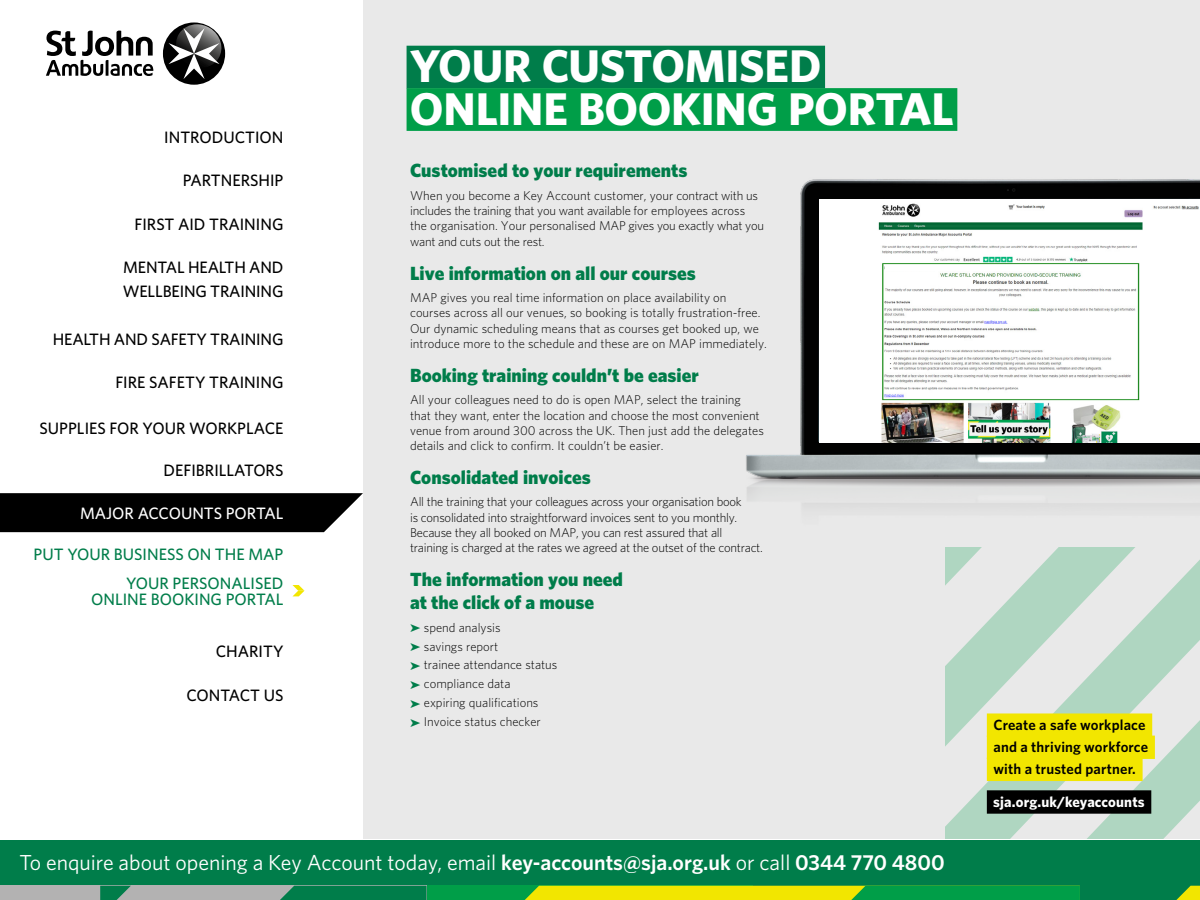
<style>
.page{position:relative;width:1200px;height:900px;background:#fff}
.page>*{position:absolute;margin:0;border:0;box-sizing:border-box;transform-origin:0 0}
.t1{font:700 45.9px/42.5px "Whitney";letter-spacing:-.005em;color:#fff}
.t2{font:21.75px "Whitney";color:#fff}
.t3{font:900 19.2px/23px "Whitney";color:#007d4a}
.t4{font:500 16.5px/23.4px "Whitney";color:#000}
.t5{font:500 16.5px/28.2px "Whitney";color:#007d4a;text-align:right}
.t6{font:500 16.5px "Whitney";color:#fff}
.t7{font:600 14.7px/22px "Whitney";letter-spacing:.01em;color:#000}
.t8{font:700 14.7px "Whitney";letter-spacing:.01em;color:#fff}
.t9{font:300 12.75px/15.3px "Whitney";color:#000}
.t10{font:300 12.75px/15.3px "Whitney";letter-spacing:-.02em;color:#000}
.s1{color:#007d4a}
.s2{font-weight:600}
</style>
<div class="page">
<div style="left:0;top:840px;width:1200px;height:60px;background:#007d4a"></div>
<div style="left:427px;top:886px;width:326px;height:14px;background:#009e48"></div>
<svg style="left:525px;top:886px;width:675px;height:14px"></svg>
<div style="left:100px;top:886px;width:327px;height:14px;background:#b3b2b2"></div>
<div style="left:0;top:886px;width:101px;height:14px;background:#b3b2b2"></div>
<svg style="left:100px;top:886px;width:31px;height:14px"></svg>
<div style="left:280px;top:886px;width:147px;height:14px;background:#007d4a"></div>
<svg style="left:292px;top:585px;width:12px;height:11px"></svg>
<div style="left:363px;top:0;width:837px;height:838px;background:#e9e9e9"></div>
<div style="left:407px;top:46px;width:418px;height:42px;background:#007d4a"></div>
<div style="left:407px;top:88px;width:550px;height:43px;background:#009e48"></div>
<img style="left:745px;top:179px;width:455px;height:300px">
<img style="left:819px;top:200px;width:381px;height:243px">
<img style="left:1145px;top:205px;width:55px;height:5px">
<div style="left:885px;top:266px;width:54px;height:6px;background:#fff"></div>
<div style="left:163px;top:22px;width:62px;height:63px;background:#000;border-radius:50%"></div>
<svg style="left:169px;top:24px;width:56px;height:55px"></svg>
<svg style="left:46px;top:31px;width:107px;height:45px"></svg>
<svg style="left:0;top:493px;width:363px;height:39px;background:#0d0d0d"></svg>
<svg style="left:946px;top:787px;width:254px;height:51px;fill:#afd6c1"></svg>
<svg style="left:946px;top:626px;width:254px;height:161px;fill:#b2d6c1"></svg>
<svg style="left:946px;top:548px;width:254px;height:78px"></svg>
<div style="left:987px;top:713px;width:165px;height:24px;background:#f2e600"></div>
<div style="left:987px;top:736px;width:168px;height:23px;background:#f2e600"></div>
<div style="left:987px;top:758px;width:156px;height:23px;background:#f2e600"></div>
<div style="left:987px;top:790px;width:164px;height:24px;background:#000"></div>
<p class="t4" style="left:164px;top:125px;width:121px">INTRODUCTION</p>
<p class="t4" style="left:183px;top:169px;width:102px">PARTNERSHIP</p>
<p class="t4" style="left:135px;top:212px;width:150px">FIRST AID TRAINING</p>
<p class="t4" style="left:123px;top:256px;width:162px">MENTAL HEALTH AND<br>WELLBEING TRAINING</p>
<p class="t4" style="left:53px;top:327px;width:232px">HEALTH AND SAFETY TRAINING</p>
<p class="t4" style="left:115px;top:371px;width:170px">FIRE SAFETY TRAINING</p>
<p class="t4" style="left:39px;top:417px;width:246px">SUPPLIES FOR YOUR WORKPLACE</p>
<p class="t4" style="left:164px;top:458px;width:121px">DEFIBRILLATORS</p>
<p class="t6" style="left:80px;top:503px;width:205px">MAJOR ACCOUNTS PORTAL</p>
<p class="t5" style="left:34px;top:540px;width:251px">PUT YOUR BUSINESS ON THE MAP<br>YOUR PERSONALISED</p>
<p class="t5" style="left:91px;top:585px;width:194px">ONLINE BOOKING PORTAL</p>
<p class="t4" style="left:216px;top:639px;width:69px">CHARITY</p>
<p class="t4" style="left:186px;top:683px;width:99px">CONTACT US</p>
<h1 class="t1" style="left:410px;top:44px;width:545px">YOUR CUSTOMISED<br>ONLINE BOOKING PORTAL</h1>
<h3 class="t3" style="left:410px;top:159px;width:279px">Customised to your requirements</h3>
<p class="t10" style="left:410px;top:187px;width:355px">When you become a Key Account customer, your contract with us includes the training that you want available for employees across the organisation. Your personalised MAP gives you exactly what you want and cuts out the rest.</p>
<h3 class="t3" style="left:410px;top:261px;width:287px">Live information on all our courses</h3>
<p class="t9" style="left:410px;top:290px;width:358px">MAP gives you real time information on place availability on courses across all our venues, so booking is totally frustration-free.<br>Our dynamic scheduling means that as courses get booked up, we introduce more to the schedule and these are on MAP immediately.</p>
<h3 class="t3" style="left:410px;top:363px;width:290px">Booking training couldn’t be easier</h3>
<p class="t9" style="left:410px;top:392px;width:355px">All your colleagues need to do is open MAP, select the training that they want, enter the location and choose the most convenient venue from around 300 across the UK. Then just add the delegates details and click to confirm. It couldn’t be easier.</p>
<h3 class="t3" style="left:410px;top:465px;width:182px">Consolidated invoices</h3>
<p class="t10" style="left:410px;top:494px;width:354px">All the training that your colleagues across your organisation book<br>is consolidated into straightforward invoices sent to you monthly.<br>Because they all booked on MAP, you can rest assured that all training is charged at the rates we agreed at the outset of the contract.</p>
<h3 class="t3" style="left:410px;top:568px;width:214px">The information you need at the click of a mouse</h3>
<p class="t9" style="left:410px;top:617px;width:149px;line-height:18.9px"><span class="s1">➤</span> spend analysis<br><span class="s1">➤</span> savings report<br><span class="s1">➤</span> trainee attendance status <span class="s1">➤</span> compliance data<br><span class="s1">➤</span> expiring qualifications<br><span class="s1">➤</span> Invoice status checker</p>
<h2 class="t2" style="left:19px;top:848px;width:927px">To enquire about opening a Key Account today, email <span class="s2">key-accounts@sja.org.uk</span> or call <span class="s2">0344 770 4800</span></h2>
<p class="t7" style="left:993px;top:714px;width:156px">Create a safe workplace and a thriving workforce with a trusted partner.</p>
<p class="t8" style="left:993px;top:792px;width:153px">sja.org.uk/keyaccounts</p>
</div>
